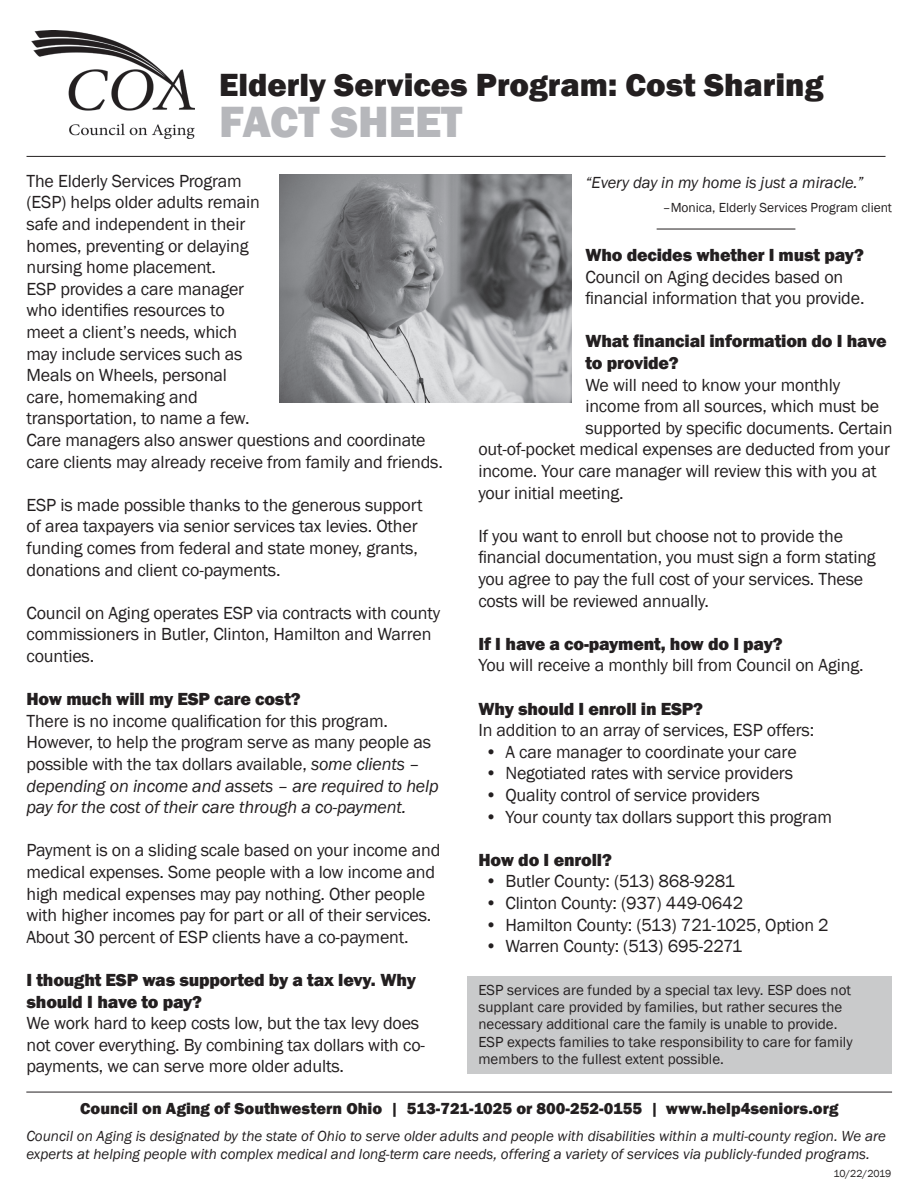
<style>
.page{position:relative;width:918px;height:1188px;background:#fff}
.page>*{position:absolute;margin:0;border:0;box-sizing:border-box;transform-origin:0 0}
.t1{font:800 45px "Franklin Gothic";color:#b6b7bb}
.t2{font:800 33px "Franklin Gothic";color:#231f20}
.ESP_Brochure_Body_Te{font:18px/21.6px "Franklin Gothic";letter-spacing:-.01em;color:#231f20}
.ESP_Brochure_Body_Te-2{font:800 18px/21.6px "Franklin Gothic";letter-spacing:-.01em;color:#231f20}
.t3{font:800 16.5px "Franklin Gothic";color:#231f20}
.ESP_Brochure_Body_Te-3{font:italic 16.5px "Franklin Gothic";letter-spacing:-.005em;color:#231f20}
.t4{font:15px/17.2px "Franklin Gothic";color:#231f20}
.t5{font:italic 15px/18px "Franklin Gothic";color:#231f20}
.ESP_Brochure_Body_Te-4{font:13.5px "Franklin Gothic";letter-spacing:-.005em;color:#231f20}
.t6{font:10.5px "Franklin Gothic";letter-spacing:-.015em;color:#231f20}
.s1{font-style:italic}
</style>
<div class="page">
<div style="left:468px;top:976px;width:424px;height:98px;background:#c9cacb"></div>
<img style="left:32px;top:31px;width:163px;height:108px">
<img style="left:280px;top:174px;width:292px;height:228px">
<hr style="left:26px;top:1092px;width:866px;height:1px;background:#231f20">
<hr style="left:657px;top:229px;width:138px;height:1px;background:#231f20">
<hr style="left:27px;top:156px;width:859px;height:1px;background:#231f20">
<p class="t2" style="left:219px;top:63px;width:606px">Elderly Services Program: Cost Sharing</p>
<p class="t1" style="left:219px;top:92px;width:245px">FACT SHEET</p>
<p class="ESP_Brochure_Body_Te" style="left:27px;top:170px;width:418px">The Elderly Services Program<br>(ESP) helps older adults remain<br>safe and independent in their<br>homes, preventing or delaying<br>nursing home placement.<br>ESP provides a care manager<br>who identifies resources to<br>meet a client’s needs, which<br>may include services such as<br>Meals on Wheels, personal<br>care, homemaking and<br>transportation, to name a few.<br>Care managers also answer questions and coordinate care clients may already receive from family and friends.</p>
<p class="ESP_Brochure_Body_Te" style="left:27px;top:494px;width:398px">ESP is made possible thanks to the generous support of area taxpayers via senior services tax levies. Other funding comes from federal and state money, grants, donations and client co-payments.</p>
<p class="ESP_Brochure_Body_Te" style="left:27px;top:602px;width:415px">Council on Aging operates ESP via contracts with county commissioners in Butler, Clinton, Hamilton and Warren counties.</p>
<p class="ESP_Brochure_Body_Te-2" style="left:27px;top:688px;width:276px">How much will my ESP care cost?</p>
<p class="ESP_Brochure_Body_Te" style="left:27px;top:710px;width:414px">There is no income qualification for this program.<br>However, to help the program serve as many people as possible with the tax dollars available, <span class="s1">some clients – depending on income and assets – are required to help pay for the cost of their care through a co-payment.</span></p>
<p class="ESP_Brochure_Body_Te" style="left:27px;top:840px;width:415px">Payment is on a sliding scale based on your income and medical expenses. Some people with a low income and high medical expenses may pay nothing. Other people with higher incomes pay for part or all of their services.<br>About 30 percent of ESP clients have a co-payment.</p>
<p class="ESP_Brochure_Body_Te-2" style="left:27px;top:969px;width:391px">I thought ESP was supported by a tax levy. Why should I have to pay?</p>
<p class="ESP_Brochure_Body_Te" style="left:27px;top:1013px;width:400px">We work hard to keep costs low, but the tax levy does not cover everything. By combining tax dollars with co&shy;payments, we can serve more older adults.</p>
<p class="ESP_Brochure_Body_Te-3" style="left:585px;top:172px;width:280px">“Every day in my home is just a miracle.”</p>
<p class="ESP_Brochure_Body_Te-4" style="left:663px;top:199px;width:231px">–Monica, Elderly Services Program client</p>
<p class="ESP_Brochure_Body_Te-2" style="left:585px;top:244px;width:280px">Who decides whether I must pay?</p>
<p class="ESP_Brochure_Body_Te" style="left:585px;top:266px;width:281px">Council on Aging decides based on financial information that you provide.</p>
<p class="ESP_Brochure_Body_Te-2" style="left:585px;top:331px;width:303px">What financial information do I have to provide?</p>
<p class="ESP_Brochure_Body_Te" style="left:585px;top:374px;width:256px">We will need to know your monthly</p>
<p class="ESP_Brochure_Body_Te" style="left:585px;top:396px;width:295px">income from all sources, which must be</p>
<p class="ESP_Brochure_Body_Te" style="left:585px;top:417px;width:309px">supported by specific documents. Certain</p>
<p class="ESP_Brochure_Body_Te" style="left:478px;top:439px;width:413px">out-of-pocket medical expenses are deducted from your</p>
<p class="ESP_Brochure_Body_Te" style="left:478px;top:461px;width:400px">income. Your care manager will review this with you at</p>
<p class="ESP_Brochure_Body_Te" style="left:478px;top:482px;width:147px">your initial meeting.</p>
<p class="ESP_Brochure_Body_Te" style="left:478px;top:525px;width:399px">If you want to enroll but choose not to provide the financial documentation, you must sign a form stating you agree to pay the full cost of your services. These costs will be reviewed annually.</p>
<p class="ESP_Brochure_Body_Te-2" style="left:478px;top:633px;width:306px">If I have a co-payment, how do I pay?</p>
<p class="ESP_Brochure_Body_Te" style="left:478px;top:655px;width:387px">You will receive a monthly bill from Council on Aging.</p>
<p class="ESP_Brochure_Body_Te-2" style="left:478px;top:698px;width:226px">Why should I enroll in ESP?</p>
<p class="ESP_Brochure_Body_Te" style="left:478px;top:720px;width:337px">In addition to an array of services, ESP offers:</p>
<p class="ESP_Brochure_Body_Te" style="left:485px;top:741px;width:313px">• A care manager to coordinate your care</p>
<p class="ESP_Brochure_Body_Te" style="left:485px;top:763px;width:309px">• Negotiated rates with service providers</p>
<p class="ESP_Brochure_Body_Te" style="left:485px;top:785px;width:276px">• Quality control of service providers</p>
<p class="ESP_Brochure_Body_Te" style="left:485px;top:806px;width:348px">• Your county tax dollars support this program</p>
<p class="ESP_Brochure_Body_Te-2" style="left:478px;top:849px;width:135px">How do I enroll?</p>
<p class="ESP_Brochure_Body_Te" style="left:485px;top:871px;width:251px">• Butler County: (513) 868-9281</p>
<p class="ESP_Brochure_Body_Te" style="left:485px;top:893px;width:260px">• Clinton County: (937) 449-0642</p>
<p class="ESP_Brochure_Body_Te" style="left:485px;top:914px;width:345px">• Hamilton County: (513) 721-1025, Option 2</p>
<p class="ESP_Brochure_Body_Te" style="left:485px;top:936px;width:259px">• Warren County: (513) 695-2271</p>
<p class="t4" style="left:478px;top:982px;width:376px">ESP services are funded by a special tax levy. ESP does not supplant care provided by families, but rather secures the necessary additional care the family is unable to provide.<br>ESP expects families to take responsibility to care for family members to the fullest extent possible.</p>
<p class="t3" style="left:80px;top:1097px;width:760px">Council on Aging of Southwestern Ohio | 513-721-1025 or 800-252-0155 | www.help4seniors.org</p>
<p class="t5" style="left:26px;top:1127px;width:861px">Council on Aging is designated by the state of Ohio to serve older adults and people with disabilities within a multi-county region. We are experts at helping people with complex medical and long-term care needs, offering a variety of services via publicly-funded programs.</p>
<p class="t6" style="left:834px;top:1167px;width:59px">10/22/2019</p>
</div>
